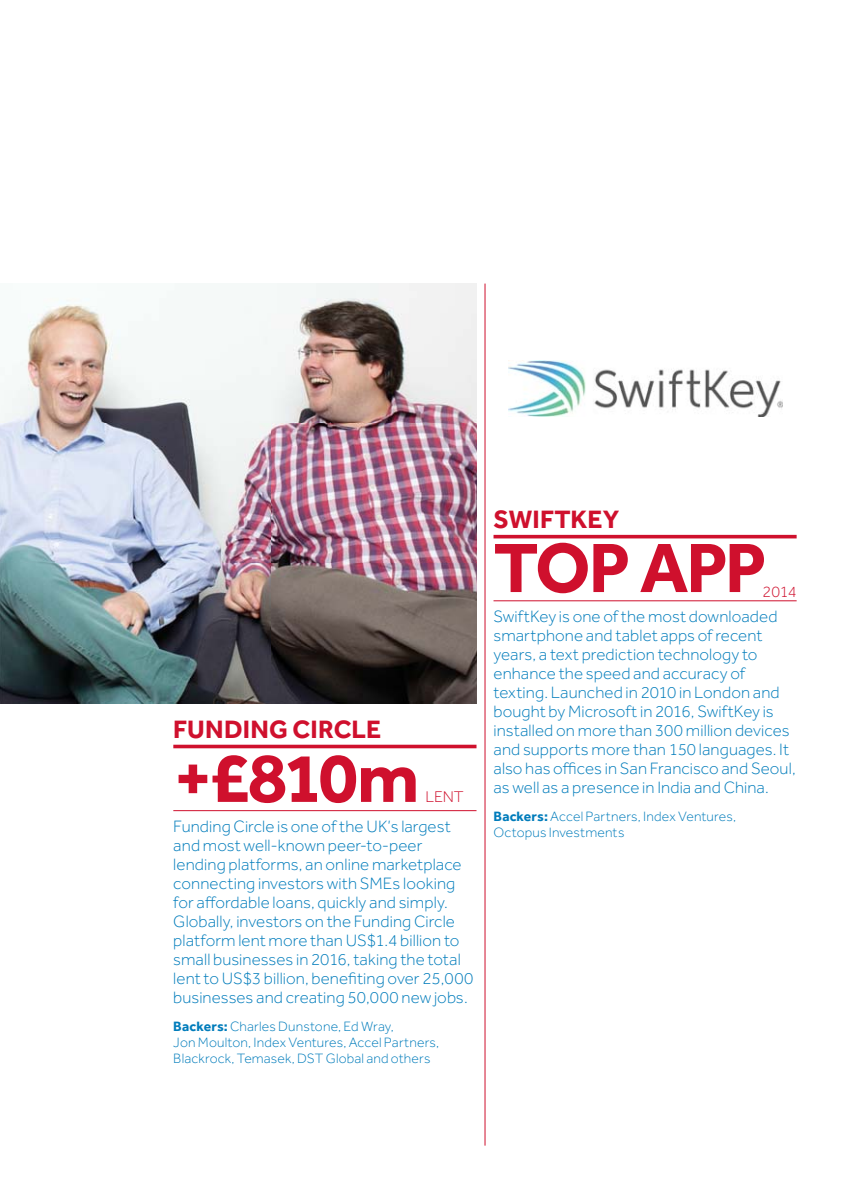
<style>
.page{position:relative;width:842px;height:1191px;background:#fff}
.page>*{position:absolute;margin:0;border:0;box-sizing:border-box;transform-origin:0 0}
.t1{font:700 72px "Effra";letter-spacing:-.04em;color:#cf102d}
.t2{font:700 26px "Effra";letter-spacing:.005em;color:#cf102d}
.t3{font:300 17px/19px "Effra";letter-spacing:.005em;color:#007cbb}
.t4{font:300 16px "Effra";letter-spacing:-.01em;color:#cf102d}
.t5{font:300 14px/16px "Effra";letter-spacing:.01em;color:#007cbb}
.s1{font-weight:700}
</style>
<div class="page">
<img style="left:0;top:283px;width:476px;height:420px">
<img style="left:509px;top:360px;width:273px;height:56px">
<svg style="left:173px;top:744px;width:303px;height:4px"></svg>
<hr style="left:173px;top:810px;width:303px;height:1px;background:#cf102d">
<hr style="left:493px;top:535px;width:304px;height:3px;background:#cf102d">
<hr style="left:493px;top:600px;width:304px;height:1px;background:#cf102d">
<hr style="left:485px;top:283px;width:1px;height:862px;background:#cf102d">
<h2 class="t2" style="left:173px;top:713px;width:209px">FUNDING CIRCLE</h2>
<h1 class="t1" style="left:173px;top:733px;width:247px">+£810m</h1>
<p class="t4" style="left:425px;top:786px;width:40px">LENT</p>
<p class="t3" style="left:173px;top:816px;width:302px">Funding Circle is one of the UK’s largest and most well-known peer-to-peer lending platforms, an online marketplace connecting investors with SMEs looking for affordable loans, quickly and simply.<br>Globally, investors on the Funding Circle platform lent more than US$1.4 billion to small businesses in 2016, taking the total lent to US$3 billion, benefiting over 25,000 businesses and creating 50,000 new jobs.</p>
<p class="t5" style="left:173px;top:1017px;width:267px"><span class="s1">Backers:</span> Charles Dunstone, Ed Wray,<br>Jon Moulton, Index Ventures, Accel Partners,<br>Blackrock, Temasek, DST Global and others</p>
<h2 class="t2" style="left:493px;top:503px;width:127px">SWIFTKEY</h2>
<h1 class="t1" style="left:493px;top:523px;width:275px">TOP APP</h1>
<p class="t3" style="left:493px;top:607px;width:304px">SwiftKey is one of the most downloaded smartphone and tablet apps of recent years, a text prediction technology to enhance the speed and accuracy of texting. Launched in 2010 in London and bought by Microsoft in 2016, SwiftKey is installed on more than 300 million devices and supports more than 150 languages. It also has offices in San Francisco and Seoul, as well as a presence in India and China.</p>
<p class="t5" style="left:493px;top:808px;width:244px"><span class="s1">Backers:</span> Accel Partners, Index Ventures,<br>Octopus Investments</p>
<p class="t4" style="left:763px;top:581px;width:35px">2014</p>
</div>
